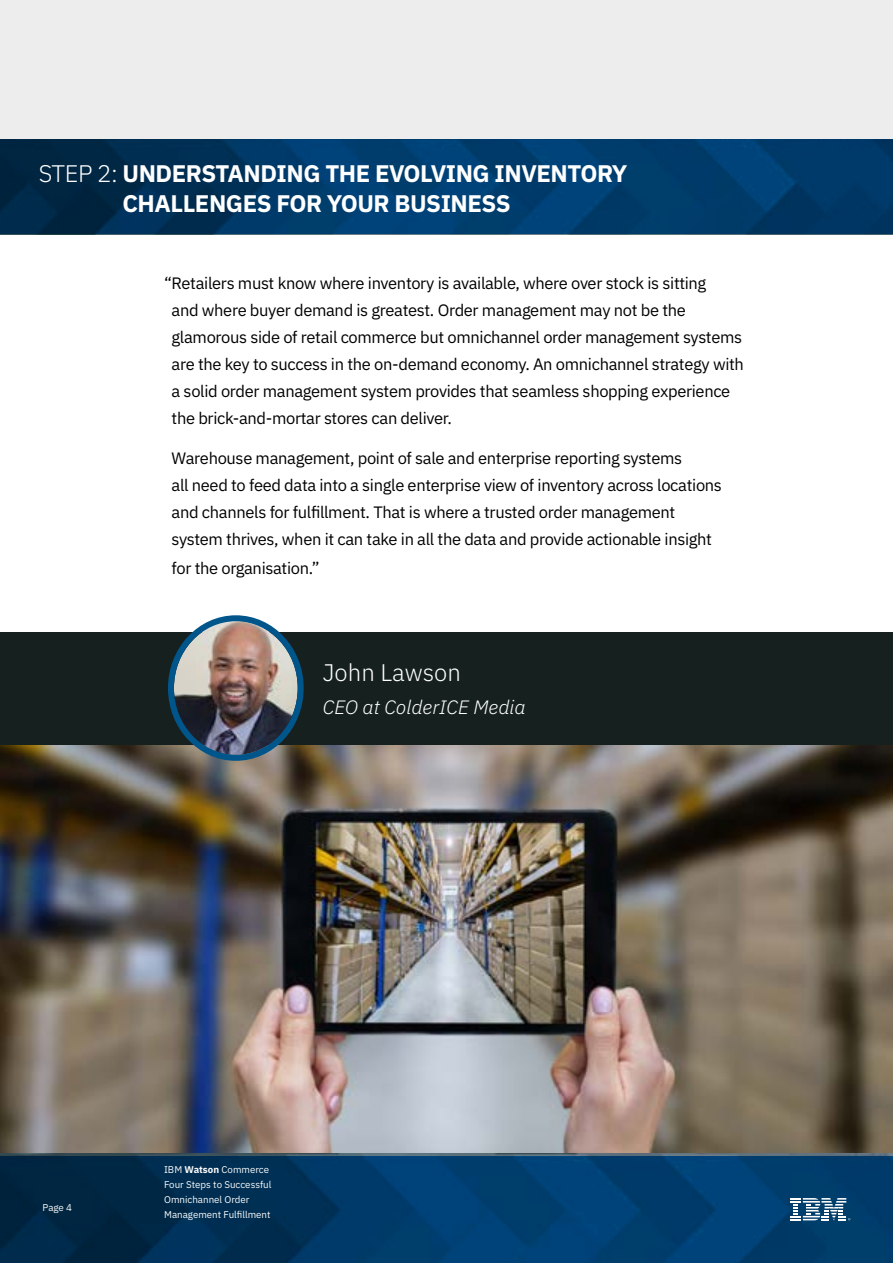
<style>
.page{position:relative;width:893px;height:1263px;background:#fff}
.page>*{position:absolute;margin:0;border:0;box-sizing:border-box;transform-origin:0 0}
.t1{font:700 24px/30px "IBM Plex Sans";letter-spacing:-.02em;color:#fff}
.t2{font:300 24px "IBM Plex Sans";color:#fff}
.t3{font:italic 300 19.35px "IBM Plex Sans";color:#fff}
.t4{font:16.5px/27px "IBM Plex Sans";letter-spacing:-.02em;color:#000}
.t5{font:9.75px/15px "IBM Plex Sans";color:#fbfbfb}
.s1{font-weight:300}
.s2{font-weight:700}
</style>
<div class="page">
<div style="left:0;top:0;width:893px;height:139px;background:#ededed"></div>
<img style="left:0;top:744px;width:893px;height:412px">
<svg style="left:0;top:1156px;width:893px;height:107px;background:#003763"></svg>
<svg style="left:790px;top:1198px;width:60px;height:22px"></svg>
<div style="left:0;top:632px;width:893px;height:112px;background:#16211f"></div>
<img style="left:174px;top:621px;width:124px;height:134px">
<div style="left:168px;top:615px;width:136px;height:146px;border:6px solid #00558b;border-radius:50%"></div>
<svg style="left:0;top:139px;width:893px;height:95px;background:#003864"></svg>
<h1 class="t1" style="left:122px;top:157px;width:506px;text-indent:-84px"><span class="s1">STEP 2:</span> UNDERSTANDING THE EVOLVING INVENTORY<br>CHALLENGES FOR YOUR BUSINESS</h1>
<p class="t4" style="left:172px;top:268px;width:574px;text-indent:-8px">“Retailers must know where inventory is available, where over stock is sitting<br>and where buyer demand is greatest. Order management may not be the glamorous side of retail commerce but omnichannel order management systems are the key to success in the on-demand economy. An omnichannel strategy with a solid order management system provides that seamless shopping experience the brick-and-mortar stores can deliver.</p>
<p class="t4" style="left:172px;top:443px;width:552px">Warehouse management, point of sale and enterprise reporting systems<br>all need to feed data into a single enterprise view of inventory across locations and channels for fulfillment. That is where a trusted order management system thrives, when it can take in all the data and provide actionable insight</p>
<p class="t4" style="left:172px;top:553px;width:150px">for the organisation.”</p>
<h1 class="t2" style="left:323px;top:655px;width:140px">John Lawson</h1>
<p class="t3" style="left:323px;top:692px;width:204px">CEO at ColderICE Media</p>
<p class="t5" style="left:43px;top:1199px;width:31px">Page 4</p>
<p class="t5" style="left:164px;top:1161px;width:109px">IBM <span class="s2">Watson</span> Commerce<br>Four Steps to Successful<br>Omnichannel Order<br>Management Fulfillment</p>
</div>
